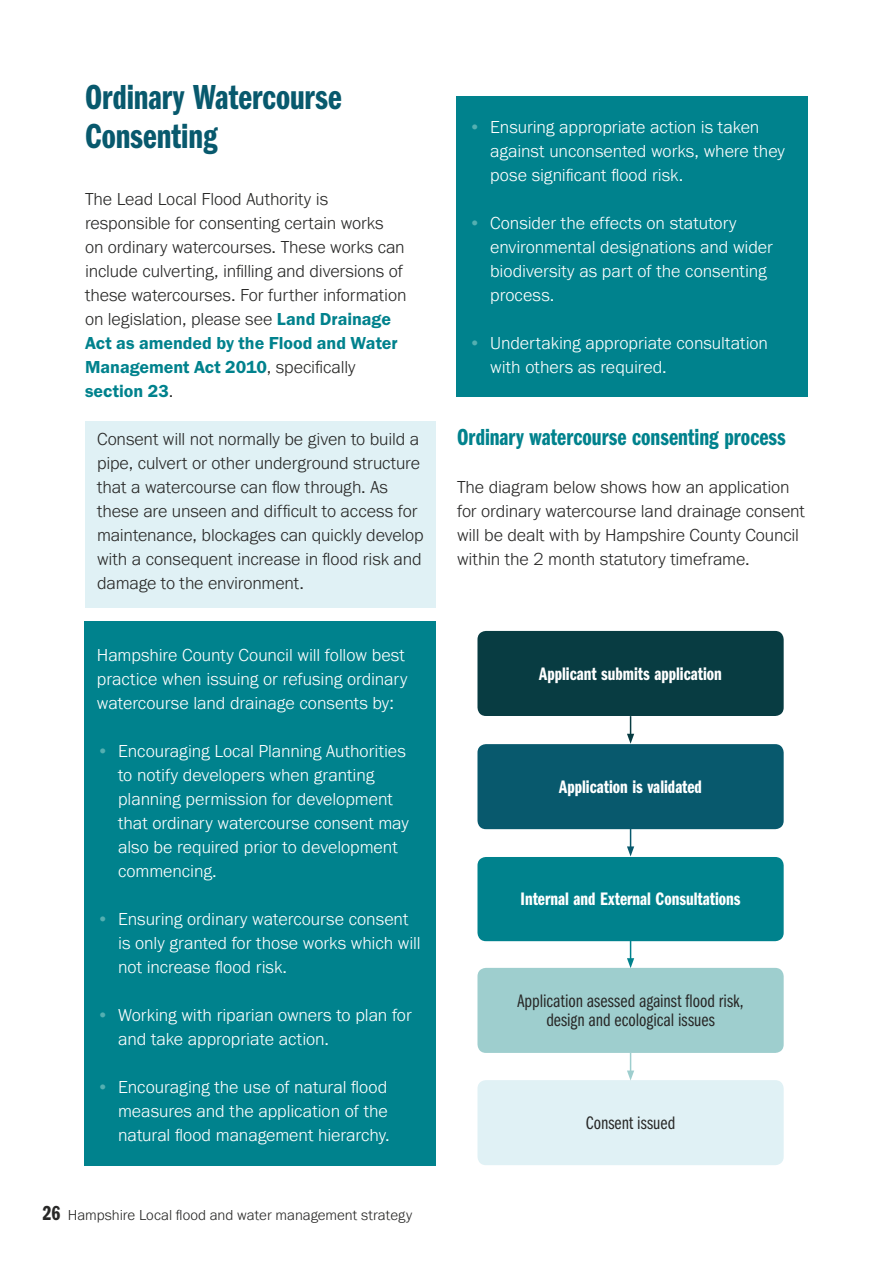
<style>
.page{position:relative;width:893px;height:1263px;background:#fff}
.page>*{position:absolute;margin:0;border:0;box-sizing:border-box;transform-origin:0 0}
.Heading_2{font:36px/39px "Franklin Gothic URW Com Dem";color:#08596d}
.Heading_3{font:24px "Franklin Gothic URW Com Dem";color:#00828d}
.t1{font:18.75px "Franklin Gothic URW Com Dem";color:#fff}
.t2{font:18.75px/18.8px "Franklin Gothic URW Com Boo";color:#282827;text-align:center}
.Body_copy{font:300 18px/24px "Franklin Gothic URW";color:#fff}
.Body_copy-2{font:300 18px/24px "Franklin Gothic URW";letter-spacing:-.005em;color:#282827}
.Body_copy_-_blue_sha{font:300 18px/24px "Franklin Gothic URW";letter-spacing:-.005em;color:#282827}
.t3{font:300 15px "Franklin Gothic URW";color:#282827}
.s1{font-family:"Franklin Gothic URW Dem";font-weight:400;color:#00828d}
.s2{color:#54afb1}
.s3{font-family:"Franklin Gothic URW Com Dem";font-weight:400;font-size:21px}
</style>
<div class="page">
<div style="left:85px;top:421px;width:351px;height:186px;background:#e0f1f5"></div>
<div style="left:477px;top:1080px;width:307px;height:85px;background:#e0f1f5;border-radius:9px"></div>
<svg style="left:627px;top:716px;width:7px;height:28px"></svg>
<div style="left:477px;top:631px;width:307px;height:85px;background:#083c42;border-radius:9px"></div>
<svg style="left:627px;top:829px;width:7px;height:27px"></svg>
<svg style="left:627px;top:941px;width:7px;height:27px"></svg>
<div style="left:477px;top:968px;width:307px;height:85px;background:#9ecece;border-radius:9px"></div>
<div style="left:477px;top:857px;width:307px;height:84px;background:#00828d;border-radius:9px"></div>
<div style="left:477px;top:744px;width:307px;height:85px;background:#08596d;border-radius:9px"></div>
<svg style="left:627px;top:1053px;width:7px;height:27px"></svg>
<div style="left:85px;top:621px;width:351px;height:544px;background:#00828d"></div>
<div style="left:457px;top:97px;width:351px;height:300px;background:#00828d"></div>
<p class="Heading_2" style="left:85px;top:75px;width:258px">Ordinary Watercourse<br>Consenting</p>
<p class="Body_copy-2" style="left:85px;top:187px;width:323px">The Lead Local Flood Authority is responsible for consenting certain works on ordinary watercourses. These works can include culverting, infilling and diversions of these watercourses. For further information on legislation, please see <span class="s1">Land Drainage Act as amended by the Flood and Water Management Act 2010</span>, specifically <span class="s1">section 23</span>.</p>
<p class="Body_copy_-_blue_sha" style="left:97px;top:427px;width:328px">Consent will not normally be given to build a pipe, culvert or other underground structure that a watercourse can flow through. As these are unseen and difficult to access for maintenance, blockages can quickly develop with a consequent increase in flood risk and damage to the environment.</p>
<p class="Heading_3" style="left:457px;top:420px;width:330px">Ordinary watercourse consenting process</p>
<p class="Body_copy" style="left:490px;top:115px;width:296px;text-indent:-21px"><span class="s2">•</span> Ensuring appropriate action is taken against unconsented works, where they pose significant flood risk.</p>
<p class="Body_copy" style="left:490px;top:211px;width:284px;text-indent:-21px"><span class="s2">•</span> Consider the effects on statutory environmental designations and wider biodiversity as part of the consenting process.</p>
<p class="Body_copy" style="left:490px;top:331px;width:279px;text-indent:-21px"><span class="s2">•</span> Undertaking appropriate consultation with others as required.</p>
<p class="Body_copy-2" style="left:457px;top:475px;width:349px">The diagram below shows how an application for ordinary watercourse land drainage consent will be dealt with by Hampshire County Council within the 2 month statutory timeframe.</p>
<p class="Body_copy" style="left:97px;top:643px;width:312px">Hampshire County Council will follow best practice when issuing or refusing ordinary watercourse land drainage consents by:</p>
<p class="Body_copy" style="left:118px;top:739px;width:292px;text-indent:-21px"><span class="s2">•</span> Encouraging Local Planning Authorities to notify developers when granting planning permission for development that ordinary watercourse consent may also be required prior to development commencing.</p>
<p class="Body_copy" style="left:118px;top:907px;width:304px;text-indent:-21px"><span class="s2">•</span> Ensuring ordinary watercourse consent is only granted for those works which will not increase flood risk.</p>
<p class="Body_copy" style="left:118px;top:1003px;width:295px;text-indent:-21px"><span class="s2">•</span> Working with riparian owners to plan for and take appropriate action.</p>
<p class="Body_copy" style="left:118px;top:1075px;width:273px;text-indent:-21px"><span class="s2">•</span> Encouraging the use of natural flood measures and the application of the natural flood management hierarchy.</p>
<p class="t3" style="left:43px;top:1205px;width:371px"><span class="s3">26</span> Hampshire Local flood and water management strategy</p>
<p class="t1" style="left:539px;top:660px;width:184px">Applicant submits application</p>
<p class="t1" style="left:559px;top:773px;width:144px">Application is validated</p>
<p class="t1" style="left:521px;top:886px;width:221px">Internal and External Consultations</p>
<p class="t2" style="left:517px;top:991px;width:228px">Application asessed against flood risk, design and ecological issues</p>
<p class="t2" style="left:586px;top:1112px;width:91px">Consent issued</p>
</div>
